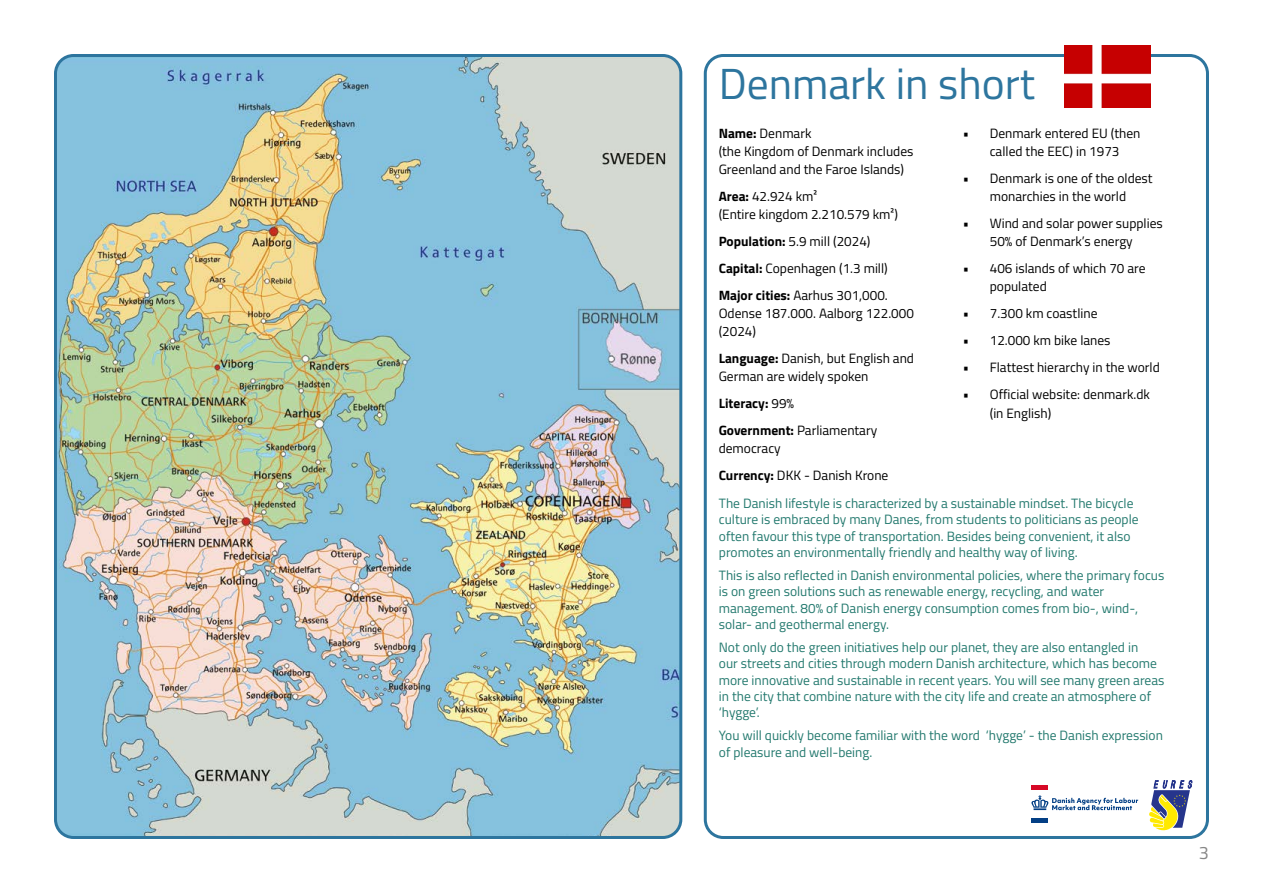
<style>
.page{position:relative;width:1263px;height:893px;background:#fff}
.page>*{position:absolute;margin:0;border:0;box-sizing:border-box;transform-origin:0 0}
.t1{font:43.5px "Titillium Web";color:#2d759e}
.t2{font:18px "Titillium Web";color:#878787}
.t3{font:13.5px/16.2px "Titillium Web";color:#23796e}
.t4{font:13.5px/18px "Titillium Web";color:#000}
.t5{font:700 13.5px/27px "Titillium Web";color:#000}
.s1{font-weight:700}
.s2{font-weight:400}
</style>
<div class="page">
<img style="left:58px;top:58px;width:623px;height:777px">
<div style="left:54px;top:54px;width:628px;height:785px;border:3px solid #2d759e;border-radius:18px"></div>
<div style="left:704px;top:54px;width:505px;height:785px;border:3px solid #2d759e;border-radius:18px"></div>
<img style="left:1064px;top:46px;width:86px;height:62px">
<svg style="left:1148px;top:780px;width:44px;height:56px"></svg>
<div style="left:1031px;top:818px;width:17px;height:5px;background:#033f85"></div>
<div style="left:1031px;top:785px;width:17px;height:5px;background:#d70926"></div>
<svg style="left:1031px;top:795px;width:107px;height:15px"></svg>
<h1 class="t1" style="left:719px;top:52px;width:318px">Denmark in short</h1>
<p class="t4" style="left:719px;top:124px;width:196px"><span class="s1">Name:</span> Denmark<br>(the Kingdom of Denmark includes<br>Greenland and the Faroe Islands)</p>
<p class="t4" style="left:719px;top:187px;width:181px"><span class="s1">Area:</span> 42.924 km²<br>(Entire kingdom 2.210.579 km²)</p>
<p class="t4" style="left:719px;top:227px;width:171px;line-height:27px"><span class="s1">Population:</span> 5.9 mill (2024)<br><span class="s1">Capital:</span> Copenhagen (1.3 mill)<br><span class="s1">Major cities:</span> Aarhus 301,000.</p>
<p class="t4" style="left:719px;top:304px;width:197px">Odense 187.000. Aalborg 122.000 (2024)</p>
<p class="t4" style="left:719px;top:349px;width:197px"><span class="s1">Language:</span> Danish, but English and<br>German are widely spoken</p>
<p class="t5" style="left:719px;top:389px;width:160px">Literacy: <span class="s2">99%<br></span>Government: <span class="s2">Parliamentary</span></p>
<p class="t4" style="left:719px;top:434px;width:171px;line-height:27px">democracy<br><span class="s1">Currency:</span> DKK - Danish Krone</p>
<p class="t4" style="left:963px;top:124px;width:179px;text-align:center">• Denmark entered EU (then called the EEC) in 1973</p>
<p class="t4" style="left:963px;top:169px;width:191px;text-align:center">• Denmark is one of the oldest monarchies in the world</p>
<p class="t4" style="left:963px;top:214px;width:202px;text-align:center">• Wind and solar power supplies<br>50% of Denmark’s energy</p>
<p class="t4" style="left:990px;top:259px;width:157px;text-indent:-27px">• 406 islands of which 70 are populated</p>
<p class="t4" style="left:963px;top:304px;width:136px">• 7.300 km coastline</p>
<p class="t4" style="left:963px;top:331px;width:149px">• 12.000 km bike lanes</p>
<p class="t4" style="left:963px;top:358px;width:199px">• Flattest hierarchy in the world</p>
<p class="t4" style="left:990px;top:384px;width:162px;line-height:18.8px;text-indent:-27px">• Official website: denmark.dk (in English)</p>
<p class="t3" style="left:719px;top:495px;width:421px">The Danish lifestyle is characterized by a sustainable mindset. The bicycle culture is embraced by many Danes, from students to politicians as people often favour this type of transportation. Besides being convenient, it also promotes an environmentally friendly and healthy way of living.</p>
<p class="t3" style="left:719px;top:567px;width:447px">This is also reflected in Danish environmental policies, where the primary focus is on green solutions such as renewable energy, recycling, and water management. 80% of Danish energy consumption comes from bio-, wind-, solar- and geothermal energy.</p>
<p class="t3" style="left:719px;top:639px;width:447px">Not only do the green initiatives help our planet, they are also entangled in<br>our streets and cities through modern Danish architecture, which has become more innovative and sustainable in recent years. You will see many green areas in the city that combine nature with the city life and create an atmosphere of ‘hygge’.</p>
<p class="t3" style="left:719px;top:727px;width:446px">You will quickly become familiar with the word ‘hygge’ - the Danish expression of pleasure and well-being.</p>
<h2 class="t2" style="left:1199px;top:840px;width:12px">3</h2>
</div>
